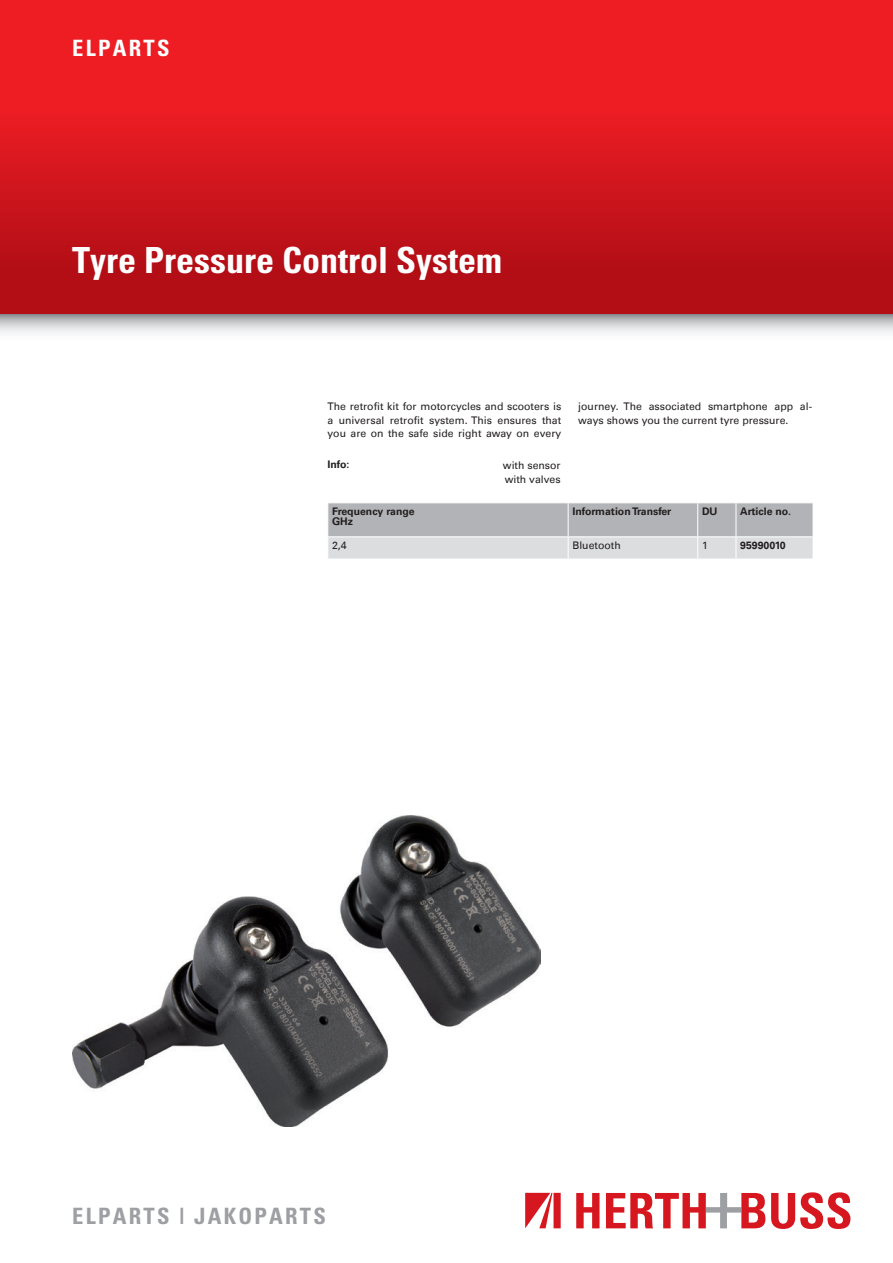
<style>
.page{position:relative;width:893px;height:1263px;background:#fff}
.page>*{position:absolute;margin:0;border:0;box-sizing:border-box;transform-origin:0 0}
.t1{font:700 condensed 36px "Univers";color:#fff}
.t2{font:700 condensed 22.5px "Univers";letter-spacing:.1em;color:#9d9fa2}
.t3{font:700 condensed 22.5px "Univers";letter-spacing:.1em;color:#fff}
.t4{font:10.5px/13.5px "Univers Com 55 Roman";color:#231f20}
.t5{font:700 10.5px/10.5px "Univers Com 65";color:#231f20}
</style>
<div class="page">
<img style="left:0;top:0;width:893px;height:333px">
<img style="left:72px;top:816px;width:468px;height:311px">
<svg style="left:576px;top:1193px;width:23px;height:35px"></svg>
<svg style="left:606px;top:1193px;width:159px;height:35px"></svg>
<svg style="left:771px;top:1192px;width:79px;height:37px"></svg>
<svg style="left:525px;top:1193px;width:36px;height:35px"></svg>
<svg style="left:328px;top:503px;width:484px;height:55px;background:#c4c5c8"></svg>
<h2 class="t3" style="left:72px;top:34px;width:99px">ELPARTS</h2>
<h1 class="t1" style="left:72px;top:238px;width:431px">Tyre Pressure Control System</h1>
<p class="t4" style="left:327px;top:400px;width:235px;text-align:justify">The retrofit kit for motorcycles and scooters is a universal retrofit system. This ensures that you are on the safe side right away on every</p>
<p class="t4" style="left:578px;top:400px;width:235px">journey. The associated smartphone app al&shy;ways shows you the current tyre pressure.</p>
<p class="t5" style="left:327px;top:459px;width:24px">Info:</p>
<p class="t4" style="left:503px;top:458px;width:59px">with sensor with valves</p>
<p class="t5" style="left:332px;top:506px;width:84px">Frequency range<br>GHz</p>
<p class="t5" style="left:572px;top:506px;width:100px">Information Transfer</p>
<p class="t5" style="left:702px;top:506px;width:17px">DU</p>
<p class="t5" style="left:740px;top:506px;width:52px">Article no.</p>
<p class="t4" style="left:332px;top:538px;width:16px">2,4</p>
<p class="t4" style="left:572px;top:538px;width:50px">Bluetooth</p>
<p class="t4" style="left:702px;top:538px;width:7px">1</p>
<p class="t5" style="left:740px;top:540px;width:47px">95990010</p>
<h2 class="t2" style="left:72px;top:1202px;width:255px">ELPARTS | JAKOPARTS</h2>
</div>
